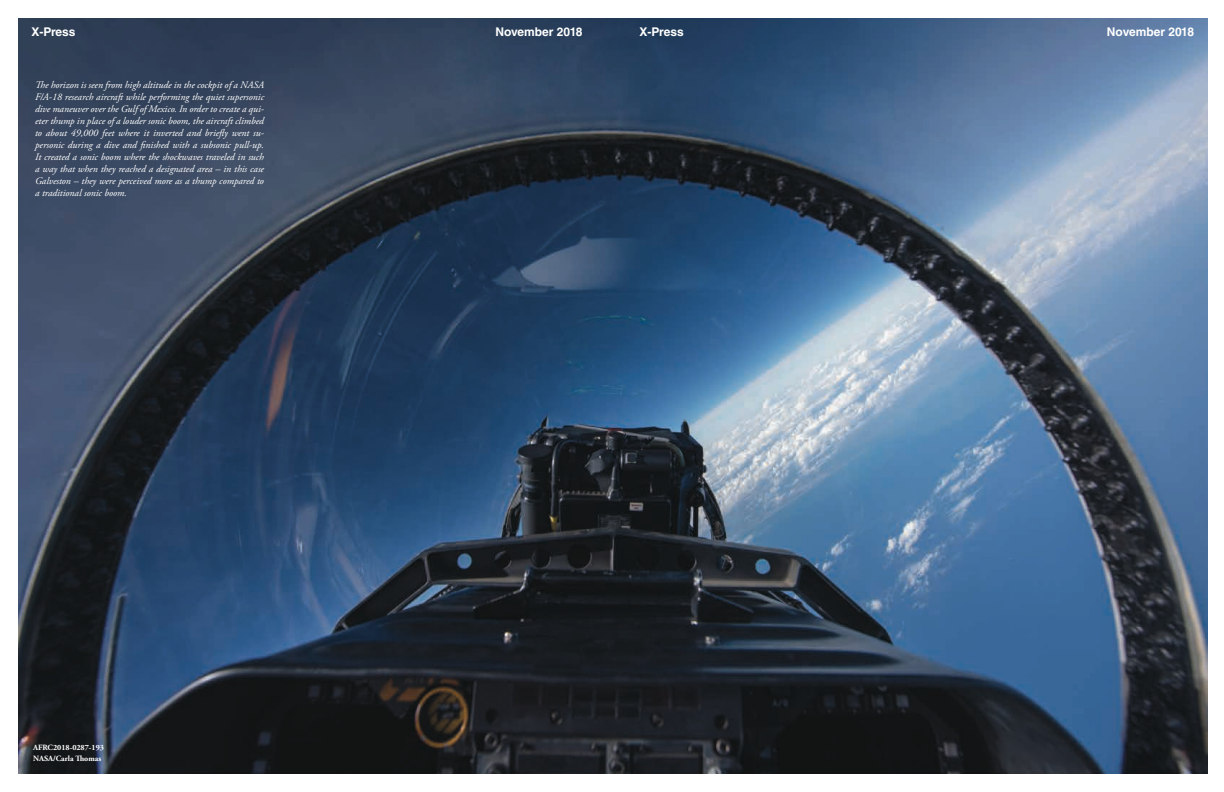
<style>
.page{position:relative;width:1224px;height:792px;background:#fff}
.page>*{position:absolute;margin:0;border:0;box-sizing:border-box;transform-origin:0 0}
.t1{font:700 12px "Helvetica LT Std";color:#fff}
.t2{font:italic 10px/12px "Adobe Garamond Pro";color:#fff;text-align:justify}
.t3{font:700 8px/11px "Adobe Garamond Pro";color:#fff}
</style>
<div class="page">
<img style="left:18px;top:18px;width:1189px;height:756px">
<p class="t1" style="left:31px;top:25px;width:46px">X-Press</p>
<p class="t1" style="left:495px;top:25px;width:89px">November 2018</p>
<p class="t1" style="left:640px;top:25px;width:46px">X-Press</p>
<p class="t1" style="left:1107px;top:25px;width:89px">November 2018</p>
<p class="t2" style="left:35px;top:79px;width:231px">The horizon is seen from high altitude in the cockpit of a NASA F/A-18 research aircraft while performing the quiet supersonic dive maneuver over the Gulf of Mexico. In order to create a qui&shy;eter thump in place of a louder sonic boom, the aircraft climbed to about 49,000 feet where it inverted and briefly went su&shy;personic during a dive and finished with a subsonic pull-up.<br>It created a sonic boom where the shockwaves traveled in such a way that when they reached a designated area – in this case Galveston – they were perceived more as a thump compared to a traditional sonic boom.</p>
<p class="t3" style="left:33px;top:742px;width:72px">AFRC2018-0287-193<br>NASA/Carla Thomas</p>
</div>
